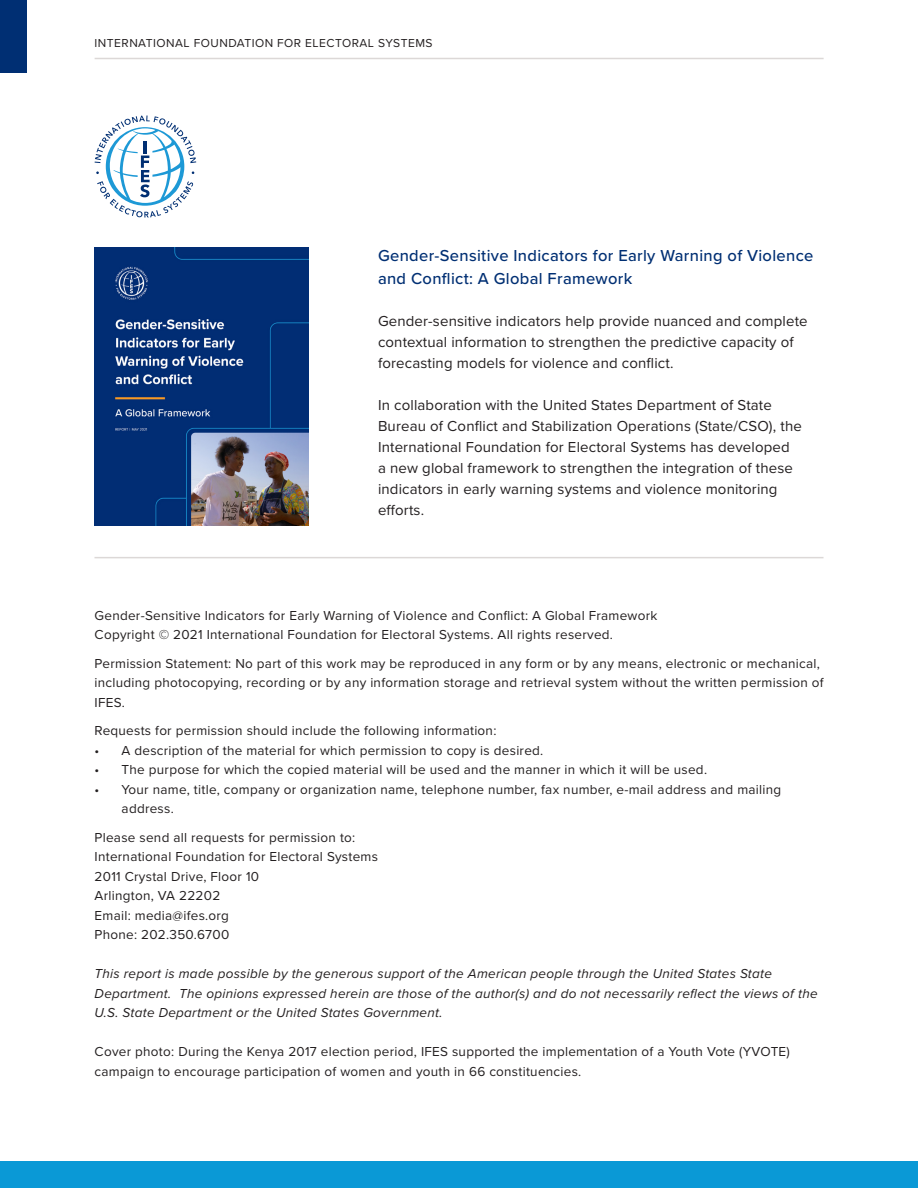
<style>
.page{position:relative;width:918px;height:1188px;background:#fff}
.page>*{position:absolute;margin:0;border:0;box-sizing:border-box;transform-origin:0 0}
.Preface___Subhead{font:500 16.5px/22.5px "Proxima Nova";letter-spacing:.02em;color:#002f73}
.Preface___Body{font:15px/21px "Proxima Nova";letter-spacing:.01em;color:#231f20}
.Preface___Body-2{font:13.5px/19.5px "Proxima Nova";letter-spacing:.02em;color:#231f20}
.Preface___Body-3{font:italic 13.5px/19.5px "Proxima Nova";letter-spacing:.02em;color:#231f20}
.Folio{font:12px "Proxima Nova";letter-spacing:.04em;color:#231f20}
</style>
<div class="page">
<hr style="left:95px;top:58px;width:729px;height:1px;background:#dcd8d7">
<div style="left:0;top:0;width:27px;height:73px;background:#002f73"></div>
<svg style="left:95px;top:116px;width:101px;height:102px"></svg>
<hr style="left:94px;top:557px;width:730px;height:1px;background:#dcd8d7">
<img style="left:94px;top:248px;width:215px;height:277px">
<div style="left:0;top:1161px;width:918px;height:27px;background:#0a99d6"></div>
<p class="Folio" style="left:95px;top:34px;width:339px">INTERNATIONAL FOUNDATION FOR ELECTORAL SYSTEMS</p>
<p class="Preface___Subhead" style="left:378px;top:244px;width:437px">Gender-Sensitive Indicators for Early Warning of Violence and Conflict: A Global Framework</p>
<p class="Preface___Body" style="left:378px;top:309px;width:431px">Gender-sensitive indicators help provide nuanced and complete contextual information to strengthen the predictive capacity of forecasting models for violence and conflict.</p>
<p class="Preface___Body" style="left:378px;top:393px;width:425px">In collaboration with the United States Department of State Bureau of Conflict and Stabilization Operations (State/CSO), the International Foundation for Electoral Systems has developed<br>a new global framework to strengthen the integration of these indicators in early warning systems and violence monitoring efforts.</p>
<p class="Preface___Body-2" style="left:95px;top:605px;width:564px">Gender-Sensitive Indicators for Early Warning of Violence and Conflict: A Global Framework<br>Copyright © 2021 International Foundation for Electoral Systems. All rights reserved.</p>
<p class="Preface___Body-2" style="left:95px;top:653px;width:731px">Permission Statement: No part of this work may be reproduced in any form or by any means, electronic or mechanical, including photocopying, recording or by any information storage and retrieval system without the written permission of<br>IFES.</p>
<p class="Preface___Body-2" style="left:95px;top:720px;width:403px">Requests for permission should include the following information:</p>
<p class="Preface___Body-2" style="left:95px;top:740px;width:450px">• A description of the material for which permission to copy is desired.</p>
<p class="Preface___Body-2" style="left:95px;top:759px;width:614px">• The purpose for which the copied material will be used and the manner in which it will be used.</p>
<p class="Preface___Body-2" style="left:122px;top:779px;width:661px;text-indent:-27px">• Your name, title, company or organization name, telephone number, fax number, e-mail address and mailing address.</p>
<p class="Preface___Body-2" style="left:95px;top:827px;width:262px">Please send all requests for permission to:</p>
<p class="Preface___Body-2" style="left:95px;top:846px;width:285px">International Foundation for Electoral Systems<br>2011 Crystal Drive, Floor 10<br>Arlington, VA 22202<br>Email: media@ifes.org<br>Phone: 202.350.6700</p>
<p class="Preface___Body-3" style="left:95px;top:963px;width:725px">This report is made possible by the generous support of the American people through the United States State<br>Department. The opinions expressed herein are those of the author(s) and do not necessarily reflect the views of the<br>U.S. State Department or the United States Government.</p>
<p class="Preface___Body-2" style="left:95px;top:1041px;width:697px">Cover photo: During the Kenya 2017 election period, IFES supported the implementation of a Youth Vote (YVOTE) campaign to encourage participation of women and youth in 66 constituencies.</p>
</div>
